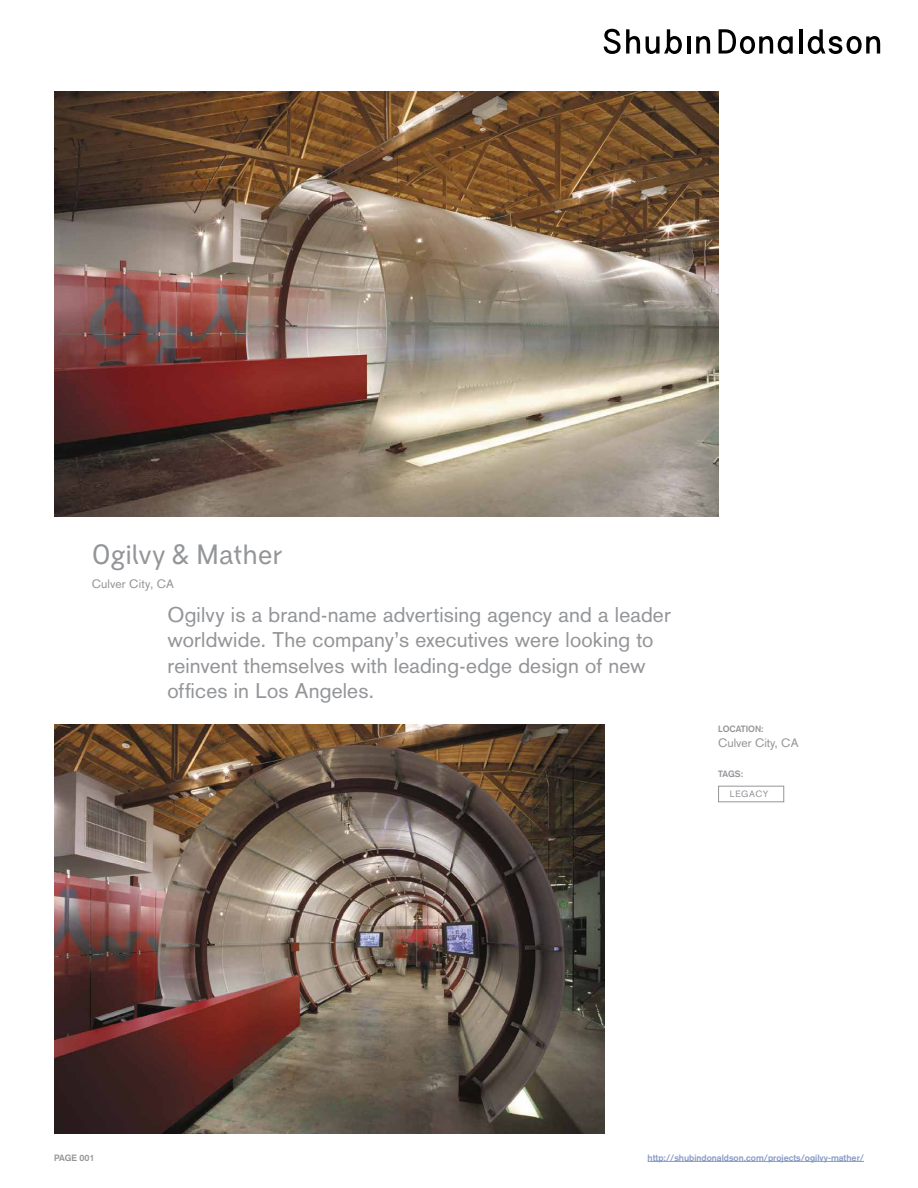
<style>
.page{position:relative;width:918px;height:1188px;background:#fff}
.page>*{position:absolute;margin:0;border:0;box-sizing:border-box;transform-origin:0 0}
.t1{font:27px "BC Falster Grotesk RB";letter-spacing:-.005em;color:#939598}
.t2{font:21px/25.2px "Akzidenz Grotesk";letter-spacing:.01em;color:#939598}
.t3{font:12px "Akzidenz Grotesk";color:#939598}
.t4{font:700 9px "Akzidenz Grotesk";color:#879bc6}
.t5{font:700 9px "Akzidenz Grotesk";color:#939598}
.t6{font:9px "Akzidenz Grotesk";letter-spacing:.05em;color:#939598}
</style>
<div class="page">
<img style="left:54px;top:92px;width:664px;height:424px">
<svg style="left:604px;top:29px;width:36px;height:25px"></svg>
<hr style="left:687px;top:36px;width:3px;height:18px;background:#000">
<hr style="left:799px;top:29px;width:4px;height:25px;background:#000">
<svg style="left:646px;top:29px;width:36px;height:25px"></svg>
<svg style="left:696px;top:36px;width:14px;height:18px"></svg>
<svg style="left:719px;top:29px;width:74px;height:25px"></svg>
<svg style="left:808px;top:29px;width:72px;height:25px"></svg>
<div style="left:718px;top:786px;width:66px;height:16px;border:1px solid #939598"></div>
<img style="left:54px;top:725px;width:551px;height:409px">
<hr style="left:648px;top:1161px;width:216px;height:1px;background:#879bc6">
<p class="t1" style="left:92px;top:538px;width:192px">Ogilvy &amp; Mather</p>
<p class="t3" style="left:92px;top:577px;width:84px">Culver City, CA</p>
<p class="t2" style="left:167px;top:602px;width:505px">Ogilvy is a brand-name advertising agency and a leader worldwide. The company’s executives were looking to reinvent themselves with leading-edge design of new offices in Los Angeles.</p>
<p class="t5" style="left:718px;top:723px;width:47px">LOCATION:</p>
<p class="t3" style="left:718px;top:736px;width:82px">Culver City, CA</p>
<p class="t5" style="left:718px;top:768px;width:27px">TAGS:</p>
<p class="t6" style="left:730px;top:788px;width:40px">LEGACY</p>
<p class="t5" style="left:54px;top:1152px;width:42px">PAGE 001</p>
<p class="t4" style="left:648px;top:1152px;width:218px">http://shubindonaldson.com/projects/ogilvy-mather/</p>
</div>
